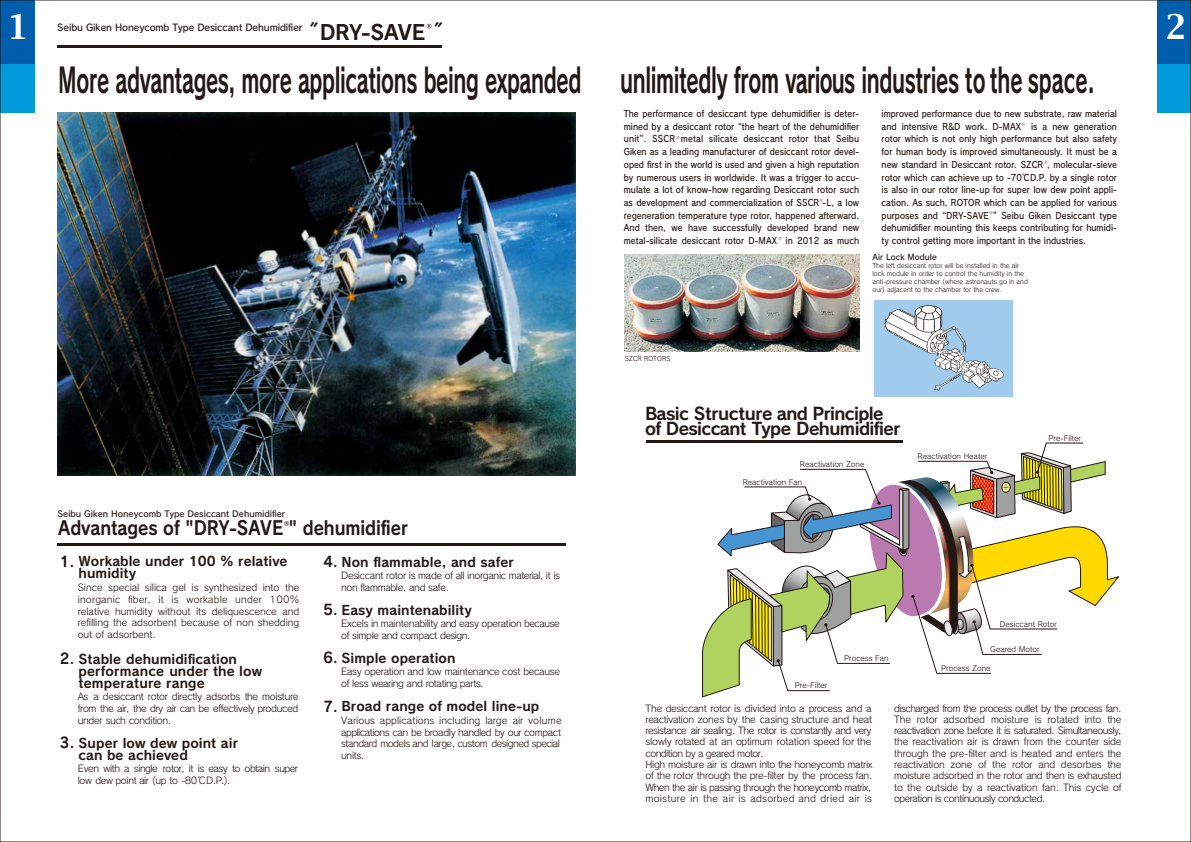
<style>
.page{position:relative;width:1191px;height:842px;background:#fff}
.page>*{position:absolute;margin:0;border:0;box-sizing:border-box;transform-origin:0 0}
.t1{font:34px "Rodin Pro B";letter-spacing:-.02em;color:#221815;scale:.59 1}
.t2{font:30px "Capitals";color:#fff}
.t3{font:19px "Rodin Pro B";letter-spacing:-.005em;color:#221815;scale:.88 1}
.t4{font:17px/15px "Rodin Pro B";letter-spacing:-.04em;color:#221815}
.t5{font:14.5px "Rodin Pro B";color:#221815;scale:.95 1}
.t6{font:13px/12px "Rodin Pro B";letter-spacing:.005em;color:#221815}
.t7{font:9.5px/11.3px "Rodin Pro M";letter-spacing:-.03em;color:#221815}
.t8{font:9.5px/11.9px "Rodin Pro M";letter-spacing:-.05em;color:#221815}
.t9{font:9.5px "Rodin Pro DB";letter-spacing:-.01em;color:#221815}
.t10{font:9px/12.7px "Rodin Pro DB";color:#221815;text-align:justify;scale:.9 1}
.t11{font:8.5px "Rodin Pro DB";color:#221815}
.t12{font:8px "Rodin Pro DB";letter-spacing:.005em;color:#221815}
.t13{font:7.5px "Rodin Pro M";color:#221815}
.t14{font:6.5px/8px "Rodin Pro M";color:#221815}
.t15{font:6.4px "Rodin Pro M";color:#221815}
.s1{font-family:"Rodin Pro B";font-size:20.5px}
.s2{font-family:"Rodin Pro DB";font-size:15px}
.s3{font-size:14.5px}
</style>
<div class="page">
<div style="left:0;top:0;width:34px;height:65px;background:#005ead"></div>
<div style="left:0;top:65px;width:34px;height:48px;background:#0099d9"></div>
<div style="left:1157px;top:0;width:34px;height:65px;background:#005ead"></div>
<div style="left:1157px;top:65px;width:34px;height:48px;background:#0099d9"></div>
<hr style="left:57px;top:46px;width:384px;height:2px;background:#221815">
<hr style="left:57px;top:544px;width:509px;height:2px;background:#221815">
<div style="left:873px;top:300px;width:139px;height:96px;background:#a1cbed"></div>
<hr style="left:646px;top:441px;width:256px;height:2px;background:#221815">
<svg style="left:702px;top:443px;width:417px;height:255px"></svg>
<svg style="left:884px;top:305px;width:120px;height:85px"></svg>
<img style="left:57px;top:113px;width:519px;height:363px">
<img style="left:624px;top:255px;width:235px;height:96px">
<svg style="left:427px;top:24px;width:4px;height:4px"></svg>
<svg style="left:284px;top:521px;width:5px;height:5px"></svg>
<svg style="left:778px;top:237px;width:4px;height:3px"></svg>
<h2 class="t2" style="left:8px;top:7px;width:22px">1</h2>
<p class="t9" style="left:57px;top:21px;width:398px">Seibu Giken Honeycomb Type Desiccant Dehumidifier <span class="s1">″DRY-SAVE ″</span></p>
<h2 class="t2" style="left:1165px;top:7px;width:22px">2</h2>
<h1 class="t1" style="left:58px;top:58px;width:1757px">More advantages, more applications being expanded unlimitedly from various industries to the space.</h1>
<p class="t10" style="left:624px;top:107px;width:263px">The performance of desiccant type dehumidifier is deter&shy;mined by a desiccant rotor “the heart of the dehumidifier unit”. SSCR metal silicate desiccant rotor that Seibu Giken as a leading manufacturer of desiccant rotor devel&shy;oped first in the world is used and given a high reputation by numerous users in worldwide. It was a trigger to accu&shy;mulate a lot of know-how regarding Desiccant rotor such as development and commercialization of SSCR -L, a low regeneration temperature type rotor, happened afterward.<br>And then, we have successfully developed brand new metal-silicate desiccant rotor D-MAX in 2012 as much</p>
<p class="t10" style="left:881px;top:107px;width:263px">improved performance due to new substrate, raw material and intensive R&amp;D work. D-MAX is a new generation rotor which is not only high performance but also safety for human body is improved simultaneously. It must be a new standard in Desiccant rotor. SZCR , molecular-sieve rotor which can achieve up to -70℃D.P. by a single rotor is also in our rotor line-up for super low dew point appli&shy;cation. As such, ROTOR which can be applied for various purposes and “DRY-SAVE ”Seibu Giken Desiccant type dehumidifier mounting this keeps contributing for humidi&shy;ty control getting more important in the industries.</p>
<p class="t12" style="left:872px;top:252px;width:66px">Air Lock Module</p>
<p class="t11" style="left:57px;top:508px;width:229px">Seibu Giken Honeycomb Type Desiccant Dehumidifier</p>
<h3 class="t3" style="left:58px;top:516px;width:399px">Advantages of "DRY-SAVE " dehumidifier</h3>
<h3 class="t5" style="left:60px;top:552px;width:17px">1<span class="s2">.</span></h3>
<h3 class="t6" style="left:78px;top:555px;width:211px">Workable under 100 % relative humidity</h3>
<p class="t7" style="left:78px;top:581px;width:223px;line-height:11.9px;text-align:justify">Since special silica gel is synthesized into the inorganic fiber, it is workable under 100% relative humidity without its deliquescence and refilling the adsorbent because of non shedding out of adsorbent.</p>
<h3 class="t5" style="left:60px;top:649px;width:17px">2<span class="s2">.</span></h3>
<h3 class="t6" style="left:78px;top:652px;width:185px">Stable dehumidification performance under the low temperature range</h3>
<p class="t7" style="left:78px;top:690px;width:222px;line-height:11.9px;text-align:justify">As a desiccant rotor directly adsorbs the moisture from the air, the dry air can be effectively produced under such condition.</p>
<h3 class="t5" style="left:60px;top:733px;width:17px">3<span class="s2">.</span></h3>
<h3 class="t6" style="left:78px;top:737px;width:161px">Super low dew point air can be achieved</h3>
<p class="t8" style="left:78px;top:762px;width:222px">Even with a single rotor, it is easy to obtain super low dew point air (up to -80℃D.P.).</p>
<h3 class="t5" style="left:323px;top:552px;width:17px">4<span class="s2">.</span></h3>
<h3 class="t6" style="left:323px;top:603px;width:150px"><span class="s3">5</span><span class="s2">.</span> Easy maintenability</h3>
<h3 class="t6" style="left:341px;top:555px;width:174px">Non flammable, and safer</h3>
<p class="t7" style="left:341px;top:569px;width:220px;line-height:11.9px">Desiccant rotor is made of all inorganic material, it is non flammable, and safe.</p>
<p class="t7" style="left:341px;top:617px;width:220px;line-height:11.9px">Excels in maintenability and easy operation because of simple and compact design.</p>
<h3 class="t6" style="left:323px;top:652px;width:134px"><span class="s3">6</span><span class="s2">.</span> Simple operation</h3>
<p class="t7" style="left:341px;top:665px;width:220px;line-height:11.9px">Easy operation and low maintenance cost because of less wearing and rotating parts.</p>
<h3 class="t6" style="left:323px;top:700px;width:217px"><span class="s3">7</span><span class="s2">.</span> Broad range of model line-up</h3>
<p class="t8" style="left:341px;top:714px;width:222px">Various applications including large air volume applications can be broadly handled by our compact standard models and large, custom designed special units.</p>
<p class="t14" style="left:872px;top:261px;width:157px">The left desiccant rotor will be installed in the air lock module in order to control the humidity in the anti-pressure chamber (where astronauts go in and our) adjacent to the chamber for the crew.</p>
<p class="t15" style="left:625px;top:354px;width:47px">SZCR ROTORS</p>
<h3 class="t4" style="left:645px;top:405px;width:257px">Basic Structure and Principle of Desiccant Type Dehumidifier</h3>
<p class="t13" style="left:800px;top:459px;width:66px">Reactivation Zone</p>
<p class="t13" style="left:742px;top:477px;width:61px">Reactivation Fan</p>
<p class="t13" style="left:917px;top:451px;width:71px">Reactivation Heater</p>
<p class="t13" style="left:1048px;top:433px;width:34px">Pre-Filter</p>
<p class="t13" style="left:999px;top:619px;width:59px">Desiccant Rotor</p>
<p class="t13" style="left:795px;top:680px;width:34px">Pre-Filter</p>
<p class="t13" style="left:844px;top:653px;width:46px">Process Fan</p>
<p class="t13" style="left:990px;top:644px;width:51px">Geared Motor</p>
<p class="t13" style="left:941px;top:664px;width:51px">Process Zone</p>
<p class="t7" style="left:645px;top:702px;width:229px">The desiccant rotor is divided into a process and a reactivation zones by the casing structure and heat resistance air sealing. The rotor is constantly and very slowly rotated at an optimum rotation speed for the condition by a geared motor.<br>High moisture air is drawn into the honeycomb matrix of the rotor through the pre-filter by the process fan.<br>When the air is passing through the honeycomb matrix, moisture in the air is adsorbed and dried air is</p>
<p class="t7" style="left:894px;top:702px;width:229px;text-align:justify">discharged from the process outlet by the process fan.<br>The rotor adsorbed moisture is rotated into the reactivation zone before it is saturated. Simultaneously, the reactivation air is drawn from the counter side through the pre-filter and is heated and enters the reactivation zone of the rotor and desorbes the moisture adsorbed in the rotor and then is exhausted to the outside by a reactivation fan. This cycle of operation is continuously conducted.</p>
</div>
